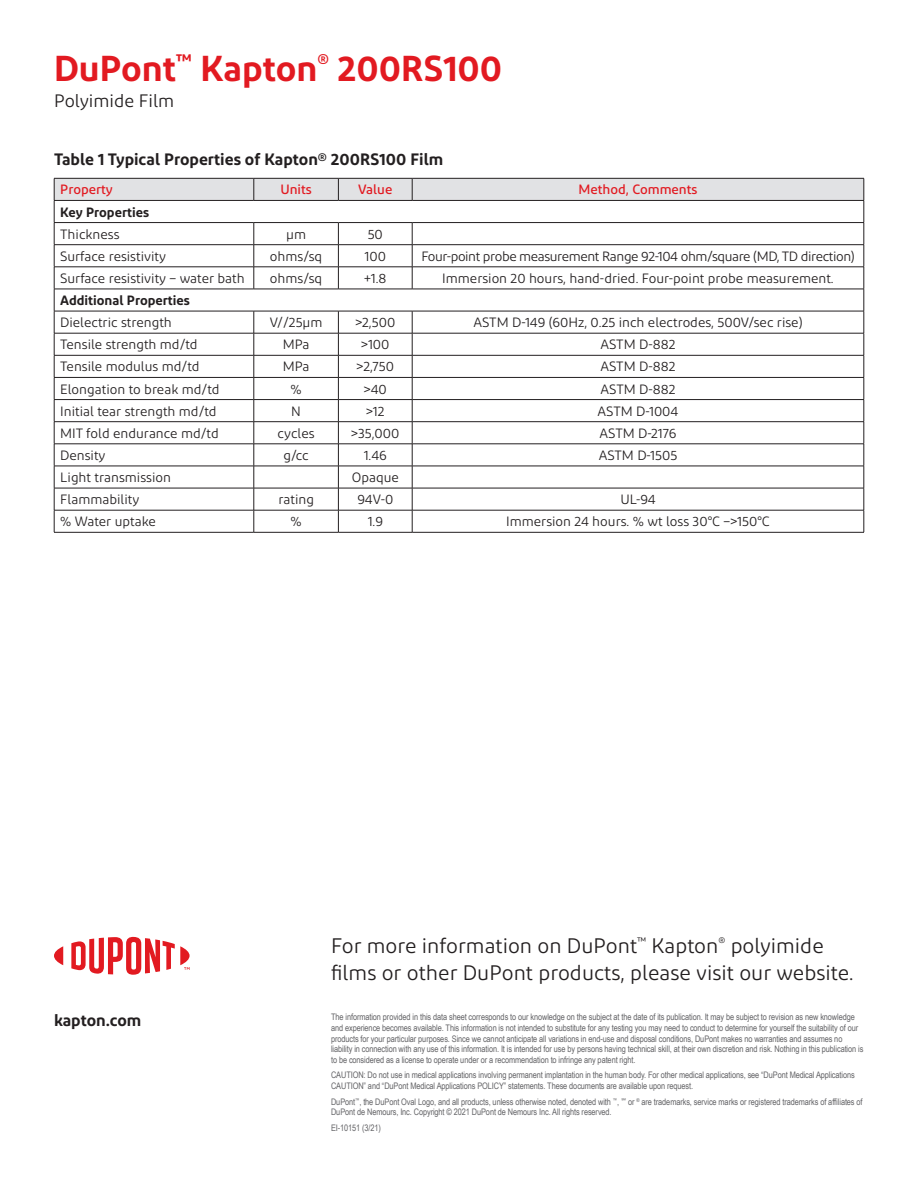
<style>
.page{position:relative;width:918px;height:1188px;background:#fff}
.page>*{position:absolute;margin:0;border:0;box-sizing:border-box;transform-origin:0 0}
.t1{font:600 36px "Diodrum";color:#e21a21}
.t2{font:21px/27px "Diodrum";color:#231f20}
.t3{font:18px "Diodrum";color:#231f20}
.t4{font:600 16.5px "Diodrum";color:#231f20}
.t5{font:13.5px "Diodrum";color:#231f20}
.t6{font:13.5px "Diodrum";letter-spacing:-.03em;color:#231f20}
.t7{font:500 13.5px "Diodrum";color:#e21a21}
.t8{font:600 13.5px "Diodrum";color:#231f20}
.t9{font:9px/10.8px "Arial Narrow";letter-spacing:-.01em;color:#636366}
</style>
<div class="page">
<svg style="left:54px;top:946px;width:9px;height:19px"></svg>
<svg style="left:71px;top:937px;width:119px;height:38px"></svg>
<hr style="left:54px;top:532px;width:200px;height:1px;background:#231f20">
<hr style="left:254px;top:532px;width:84px;height:1px;background:#231f20">
<hr style="left:338px;top:532px;width:74px;height:1px;background:#231f20">
<hr style="left:412px;top:532px;width:452px;height:1px;background:#231f20">
<svg style="left:54px;top:178px;width:811px;height:354px"></svg>
<hr style="left:54px;top:311px;width:200px;height:1px;background:#231f20">
<hr style="left:254px;top:311px;width:84px;height:1px;background:#231f20">
<hr style="left:338px;top:311px;width:74px;height:1px;background:#231f20">
<hr style="left:412px;top:311px;width:452px;height:1px;background:#231f20">
<h1 class="t1" style="left:54px;top:45px;width:450px">DuPont<sup>™</sup> Kapton<sup>®</sup> 200RS100</h1>
<h3 class="t3" style="left:54px;top:90px;width:122px">Polyimide Film</h3>
<h3 class="t4" style="left:54px;top:149px;width:391px">Table 1 Typical Properties of Kapton® 200RS100 Film</h3>
<h3 class="t7" style="left:60px;top:181px;width:54px">Property</h3>
<h3 class="t7" style="left:280px;top:181px;width:33px">Units</h3>
<h3 class="t7" style="left:358px;top:181px;width:36px">Value</h3>
<h3 class="t7" style="left:579px;top:181px;width:121px">Method, Comments</h3>
<h3 class="t8" style="left:60px;top:203px;width:90px">Key Properties</h3>
<h3 class="t5" style="left:60px;top:226px;width:61px">Thickness</h3>
<h3 class="t5" style="left:286px;top:226px;width:21px">µm</h3>
<h3 class="t5" style="left:368px;top:226px;width:17px">50</h3>
<h3 class="t5" style="left:60px;top:248px;width:107px">Surface resistivity</h3>
<h3 class="t5" style="left:270px;top:248px;width:54px">ohms/sq</h3>
<h3 class="t5" style="left:365px;top:248px;width:23px">100</h3>
<h3 class="t6" style="left:421px;top:248px;width:435px">Four-point probe measurement Range 92-104 ohm/square (MD, TD direction)</h3>
<h3 class="t5" style="left:60px;top:270px;width:186px">Surface resistivity – water bath</h3>
<h3 class="t5" style="left:270px;top:270px;width:54px">ohms/sq</h3>
<h3 class="t5" style="left:364px;top:270px;width:24px">+1.8</h3>
<h3 class="t5" style="left:442px;top:270px;width:393px">Immersion 20 hours, hand-dried. Four-point probe measurement.</h3>
<h3 class="t8" style="left:60px;top:292px;width:131px">Additional Properties</h3>
<h3 class="t5" style="left:60px;top:314px;width:113px">Dielectric strength</h3>
<h3 class="t5" style="left:270px;top:314px;width:54px">V//25µm</h3>
<h3 class="t5" style="left:355px;top:314px;width:41px">&gt;2,500</h3>
<h3 class="t5" style="left:474px;top:314px;width:331px">ASTM D-149 (60Hz, 0.25 inch electrodes, 500V/sec rise)</h3>
<h3 class="t5" style="left:60px;top:336px;width:139px">Tensile strength md/td</h3>
<h3 class="t5" style="left:283px;top:336px;width:28px">MPa</h3>
<h3 class="t5" style="left:361px;top:336px;width:30px">&gt;100</h3>
<h3 class="t5" style="left:601px;top:336px;width:76px">ASTM D-882</h3>
<h3 class="t5" style="left:60px;top:359px;width:141px">Tensile modulus md/td</h3>
<h3 class="t5" style="left:283px;top:359px;width:28px">MPa</h3>
<h3 class="t5" style="left:357px;top:359px;width:39px">&gt;2,750</h3>
<h3 class="t5" style="left:601px;top:359px;width:76px">ASTM D-882</h3>
<h3 class="t5" style="left:60px;top:381px;width:161px">Elongation to break md/td</h3>
<h3 class="t5" style="left:291px;top:381px;width:13px">%</h3>
<h3 class="t5" style="left:364px;top:381px;width:25px">&gt;40</h3>
<h3 class="t5" style="left:601px;top:381px;width:76px">ASTM D-882</h3>
<h3 class="t5" style="left:60px;top:403px;width:158px">Initial tear strength md/td</h3>
<h3 class="t5" style="left:291px;top:403px;width:11px">N</h3>
<h3 class="t5" style="left:366px;top:403px;width:20px">&gt;12</h3>
<h3 class="t5" style="left:598px;top:403px;width:82px">ASTM D-1004</h3>
<h3 class="t5" style="left:60px;top:425px;width:160px">MIT fold endurance md/td</h3>
<h3 class="t5" style="left:278px;top:425px;width:38px">cycles</h3>
<h3 class="t5" style="left:351px;top:425px;width:50px">&gt;35,000</h3>
<h3 class="t5" style="left:600px;top:425px;width:78px">ASTM D-2176</h3>
<h3 class="t5" style="left:60px;top:447px;width:47px">Density</h3>
<h3 class="t5" style="left:284px;top:447px;width:27px">g/cc</h3>
<h3 class="t5" style="left:364px;top:447px;width:25px">1.46</h3>
<h3 class="t5" style="left:599px;top:447px;width:80px">ASTM D-1505</h3>
<h3 class="t5" style="left:60px;top:469px;width:112px">Light transmission</h3>
<h3 class="t5" style="left:352px;top:469px;width:49px">Opaque</h3>
<h3 class="t5" style="left:60px;top:491px;width:81px">Flammability</h3>
<h3 class="t5" style="left:278px;top:491px;width:37px">rating</h3>
<h3 class="t5" style="left:357px;top:491px;width:38px">94V-0</h3>
<h3 class="t5" style="left:620px;top:491px;width:37px">UL-94</h3>
<h3 class="t5" style="left:60px;top:513px;width:97px">% Water uptake</h3>
<h3 class="t5" style="left:291px;top:513px;width:13px">%</h3>
<h3 class="t5" style="left:368px;top:513px;width:17px">1.9</h3>
<h3 class="t5" style="left:506px;top:513px;width:265px">Immersion 24 hours. % wt loss 30°C –&gt;150°C</h3>
<h3 class="t4" style="left:54px;top:1009px;width:89px">kapton.com</h3>
<h2 class="t2" style="left:331px;top:931px;width:524px">For more information on DuPont<sup>™</sup> Kapton<sup>®</sup> polyimide films or other DuPont products, please visit our website.</h2>
<p class="t9" style="left:331px;top:1011px;width:534px">The information provided in this data sheet corresponds to our knowledge on the subject at the date of its publication. It may be subject to revision as new knowledge and experience becomes available. This information is not intended to substitute for any testing you may need to conduct to determine for yourself the suitability of our products for your particular purposes. Since we cannot anticipate all variations in end-use and disposal conditions, DuPont makes no warranties and assumes no liability in connection with any use of this information. It is intended for use by persons having technical skill, at their own discretion and risk. Nothing in this publication is to be considered as a license to operate under or a recommendation to infringe any patent right.</p>
<p class="t9" style="left:331px;top:1070px;width:525px">CAUTION: Do not use in medical applications involving permanent implantation in the human body. For other medical applications, see “DuPont Medical Applications<br>CAUTION” and “DuPont Medical Applications POLICY” statements. These documents are available upon request.</p>
<p class="t9" style="left:331px;top:1096px;width:533px">DuPont<sup>™</sup>, the DuPont Oval Logo, and all products, unless otherwise noted, denoted with <sup>™</sup>, <sup>℠</sup> or <sup>®</sup> are trademarks, service marks or registered trademarks of affiliates of<br>DuPont de Nemours, Inc. Copyright © 2021 DuPont de Nemours Inc. All rights reserved.</p>
<p class="t9" style="left:331px;top:1122px;width:52px">EI-10151 (3/21)</p>
</div>
